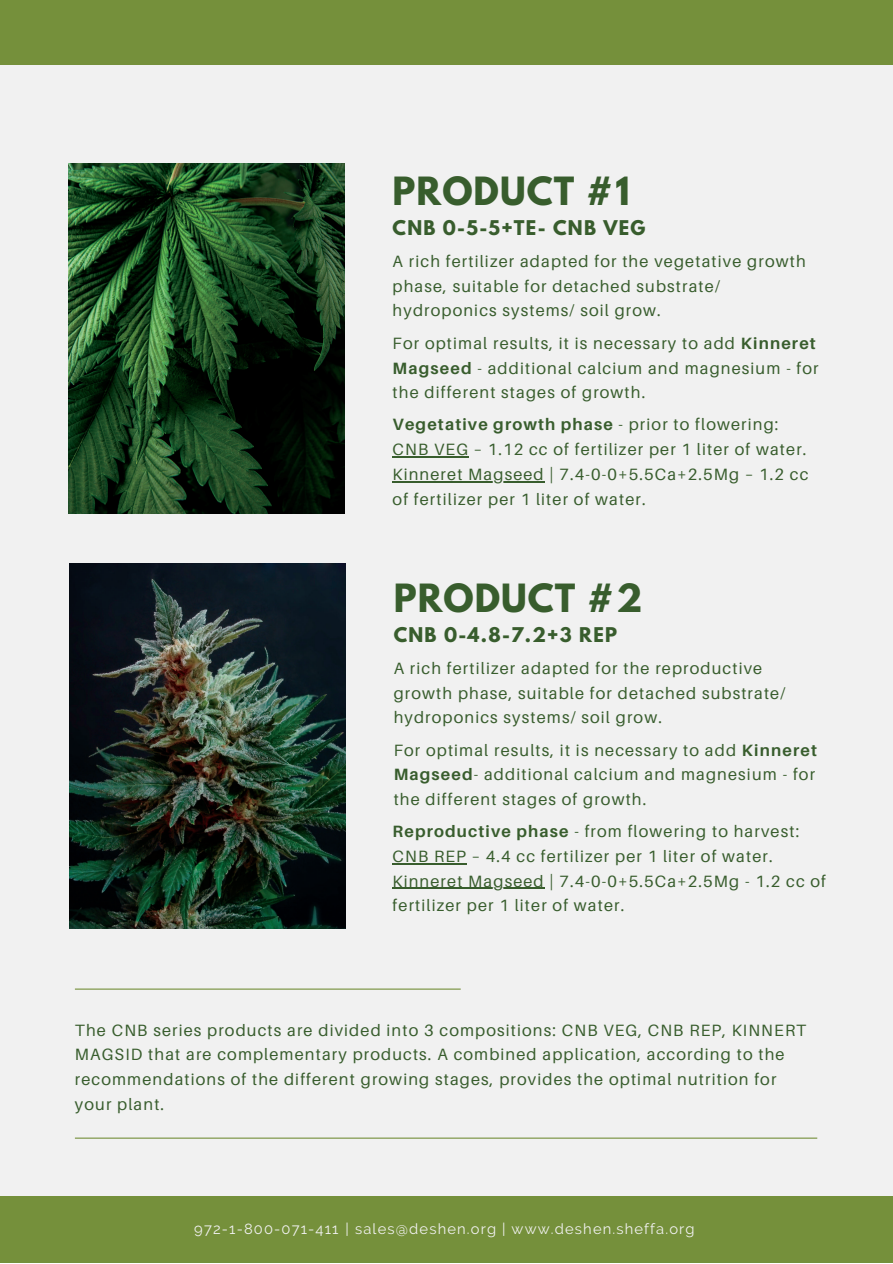
<style>
.page{position:relative;width:893px;height:1264px;background:#fff}
.page>*{position:absolute;margin:0;border:0;box-sizing:border-box;transform-origin:0 0}
.t1{font:700 34.5px "League Spartan";letter-spacing:.03em;color:#385d2d}
.t2{font:700 18px "League Spartan";letter-spacing:.07em;color:#385d2d}
.t3{font:16.35px/24.8px "Aileron";letter-spacing:.07em;color:#385d2d}
.t4{font:14.7px "Raleway";letter-spacing:.08em;color:#f1f1f1}
.s1{font-weight:700}
</style>
<div class="page">
<div style="left:0;top:0;width:892px;height:1262px;background:#f1f1f1"></div>
<div style="left:0;top:1196px;width:892px;height:66px;background:#75903b"></div>
<div style="left:0;top:0;width:892px;height:65px;background:#75903b"></div>
<hr style="left:75px;top:988px;width:385px;height:1px;background:#75903b">
<hr style="left:75px;top:1137px;width:742px;height:1px;background:#75903b">
<img style="left:70px;top:563px;width:275px;height:365px">
<img style="left:69px;top:163px;width:275px;height:350px">
<hr style="left:392px;top:456px;width:77px;height:1px;background:#385d2d">
<hr style="left:392px;top:481px;width:153px;height:1px;background:#385d2d">
<hr style="left:392px;top:863px;width:75px;height:1px;background:#385d2d">
<hr style="left:392px;top:887px;width:153px;height:2px;background:#385d2d">
<h1 class="t1" style="left:392px;top:174px;width:239px">PRODUCT #1</h1>
<p class="t2" style="left:392px;top:219px;width:254px">CNB 0-5-5+TE- CNB VEG</p>
<p class="t3" style="left:392px;top:248px;width:414px">A rich fertilizer adapted for the vegetative growth phase, suitable for detached substrate/ hydroponics systems/ soil grow.</p>
<p class="t3" style="left:392px;top:330px;width:427px">For optimal results, it is necessary to add <span class="s1">Kinneret<br>Magseed</span> - additional calcium and magnesium - for the different stages of growth.</p>
<p class="t3" style="left:392px;top:412px;width:417px"><span class="s1">Vegetative growth phase</span> - prior to flowering:<br>CNB VEG – 1.12 cc of fertilizer per 1 liter of water.<br>Kinneret Magseed | 7.4-0-0+5.5Ca+2.5Mg – 1.2 cc of fertilizer per 1 liter of water.</p>
<h1 class="t1" style="left:393px;top:580px;width:250px">PRODUCT #2</h1>
<p class="t2" style="left:393px;top:625px;width:225px">CNB 0-4.8-7.2+3 REP</p>
<p class="t3" style="left:393px;top:655px;width:393px">A rich fertilizer adapted for the reproductive growth phase, suitable for detached substrate/ hydroponics systems/ soil grow.</p>
<p class="t3" style="left:393px;top:737px;width:424px;text-align:justify">For optimal results, it is necessary to add <span class="s1">Kinneret Magseed</span>- additional calcium and magnesium - for the different stages of growth.</p>
<p class="t3" style="left:392px;top:818px;width:435px"><span class="s1">Reproductive phase</span> - from flowering to harvest:<br>CNB REP – 4.4 cc fertilizer per 1 liter of water.<br>Kinneret Magseed | 7.4-0-0+5.5Ca+2.5Mg - 1.2 cc of fertilizer per 1 liter of water.</p>
<p class="t3" style="left:75px;top:1017px;width:732px">The CNB series products are divided into 3 compositions: CNB VEG, CNB REP, KINNERT MAGSID that are complementary products. A combined application, according to the recommendations of the different growing stages, provides the optimal nutrition for your plant.</p>
<p class="t4" style="left:194px;top:1219px;width:502px">972-1-800-071-411 | sales@deshen.org | www.deshen.sheffa.org</p>
</div>
